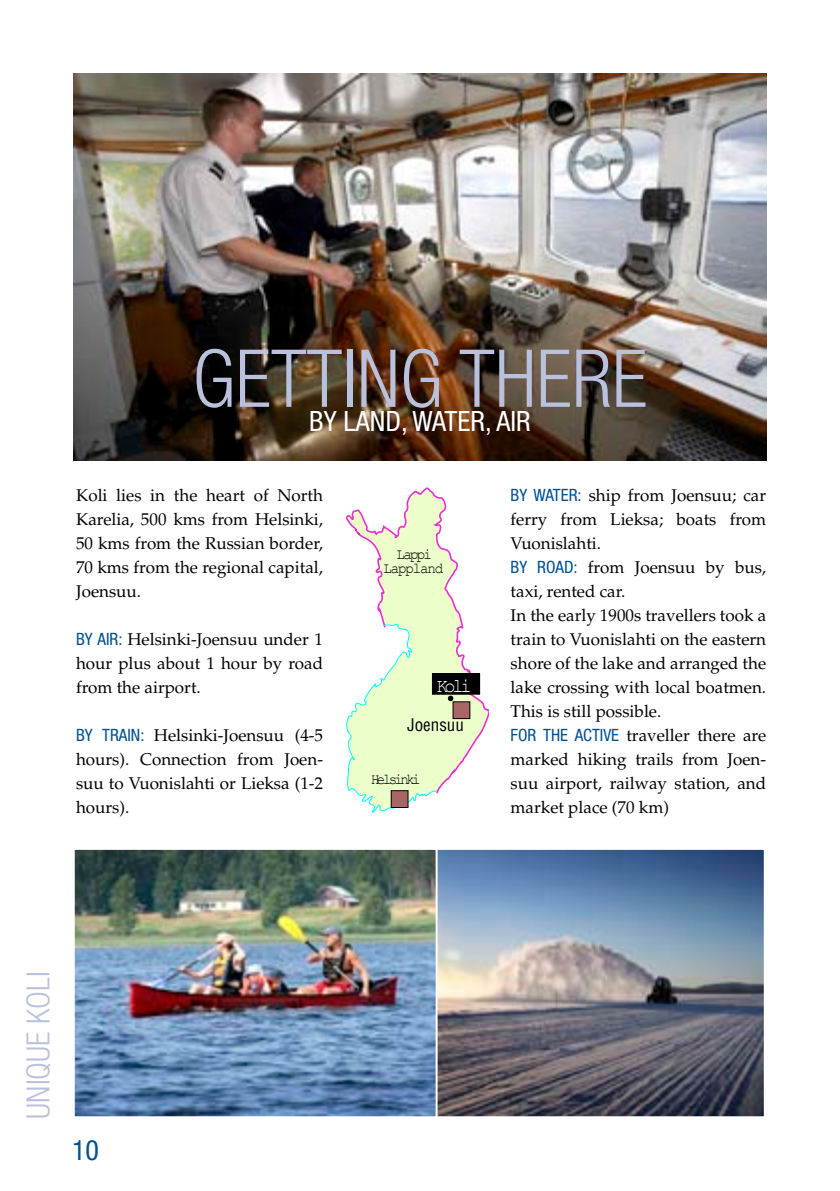
<style>
.page{position:relative;width:840px;height:1191px;background:#fff}
.page>*{position:absolute;margin:0;border:0;box-sizing:border-box;transform-origin:0 0}
.t1{font:300 condensed 80px "Helvetica Neue LT";color:#b9c1dc}
.t2{font:300 condensed 32px "Helvetica Neue LT";color:#b9c1dc}
.t3{font:condensed 28px "Helvetica Neue LT";color:#fff}
.t4{font:condensed 28px "Helvetica Neue LT";color:#005091}
.t5{font:19.6px "Courier New";color:#fff;scale:.94 1}
.t6{font:17px/24px "Palatino";color:#000;text-align:justify}
.t7{font:condensed 17px "Helvetica";color:#000}
.t8{font:15.2px/14px "Courier New";letter-spacing:-.08em;color:#000;text-align:center;scale:.93 1}
.t9{font:15.2px "Courier New";letter-spacing:-.185em;color:#000;scale:.93 1}
.s1{font-family:"Helvetica Neue LT";font-stretch:condensed;color:#005091}
</style>
<div class="page">
<svg style="left:346px;top:488px;width:141px;height:306px"></svg>
<svg style="left:346px;top:624px;width:91px;height:189px"></svg>
<div style="left:432px;top:673px;width:47px;height:21px;background:#000"></div>
<div style="left:453px;top:702px;width:16px;height:16px;background:#a66"></div>
<div style="left:391px;top:790px;width:17px;height:17px;background:#a66"></div>
<div style="left:391px;top:790px;width:17px;height:17px;border:1px solid #000"></div>
<img style="left:74px;top:74px;width:691px;height:386px">
<svg style="left:447px;top:695px;width:6px;height:6px"></svg>
<img style="left:437px;top:851px;width:325px;height:264px">
<div style="left:377px;top:848px;width:388px;height:270px;border:2px solid #fff"></div>
<img style="left:76px;top:851px;width:358px;height:264px">
<div style="left:73px;top:848px;width:364px;height:270px;border:2px solid #fff"></div>
<h1 class="t1" style="left:192px;top:333px;width:456px">GETTING THERE</h1>
<h3 class="t3" style="left:309px;top:405px;width:223px">BY LAND, WATER, AIR</h3>
<p class="t6" style="left:76px;top:483px;width:248px">Koli lies in the heart of North Karelia, 500 kms from Helsinki, 50 kms from the Russian border, 70 kms from the regional capital, Joensuu.</p>
<p class="t6" style="left:76px;top:627px;width:248px"><span class="s1">BY AIR:</span> Helsinki-Joensuu under 1 hour plus about 1 hour by road from the airport.</p>
<p class="t6" style="left:76px;top:723px;width:248px"><span class="s1">BY TRAIN:</span> Helsinki-Joensuu (4-5 hours). Connection from Joen&shy;suu to Vuonislahti or Lieksa (1-2 hours).</p>
<p class="t8" style="left:383px;top:546px;width:66px">Lappi<br>Lappland</p>
<p class="t5" style="left:436px;top:673px;width:38px">Koli</p>
<p class="t7" style="left:407px;top:713px;width:58px">Joensuu</p>
<p class="t9" style="left:371px;top:770px;width:54px">Helsinki</p>
<p class="t6" style="left:510px;top:483px;width:257px;text-align:left"><span class="s1">BY WATER:</span> ship from Joensuu; car ferry from Lieksa; boats from<br>Vuonislahti.<br><span class="s1">BY ROAD:</span> from Joensuu by bus, taxi, rented car.<br>In the early 1900s travellers took a train to Vuonislahti on the eastern shore of the lake and arranged the lake crossing with local boatmen.<br>This is still possible.<br><span class="s1">FOR TH E ACTIVE</span> traveller there are marked hiking trails from Joen&shy;suu airport, railway station, and market place (70 km)</p>
<h2 class="t2" style="left:20px;top:1118px;width:149px;rotate:-90deg">UNIQUE KOLI</h2>
<h3 class="t4" style="left:72px;top:1134px;width:28px">10</h3>
</div>
